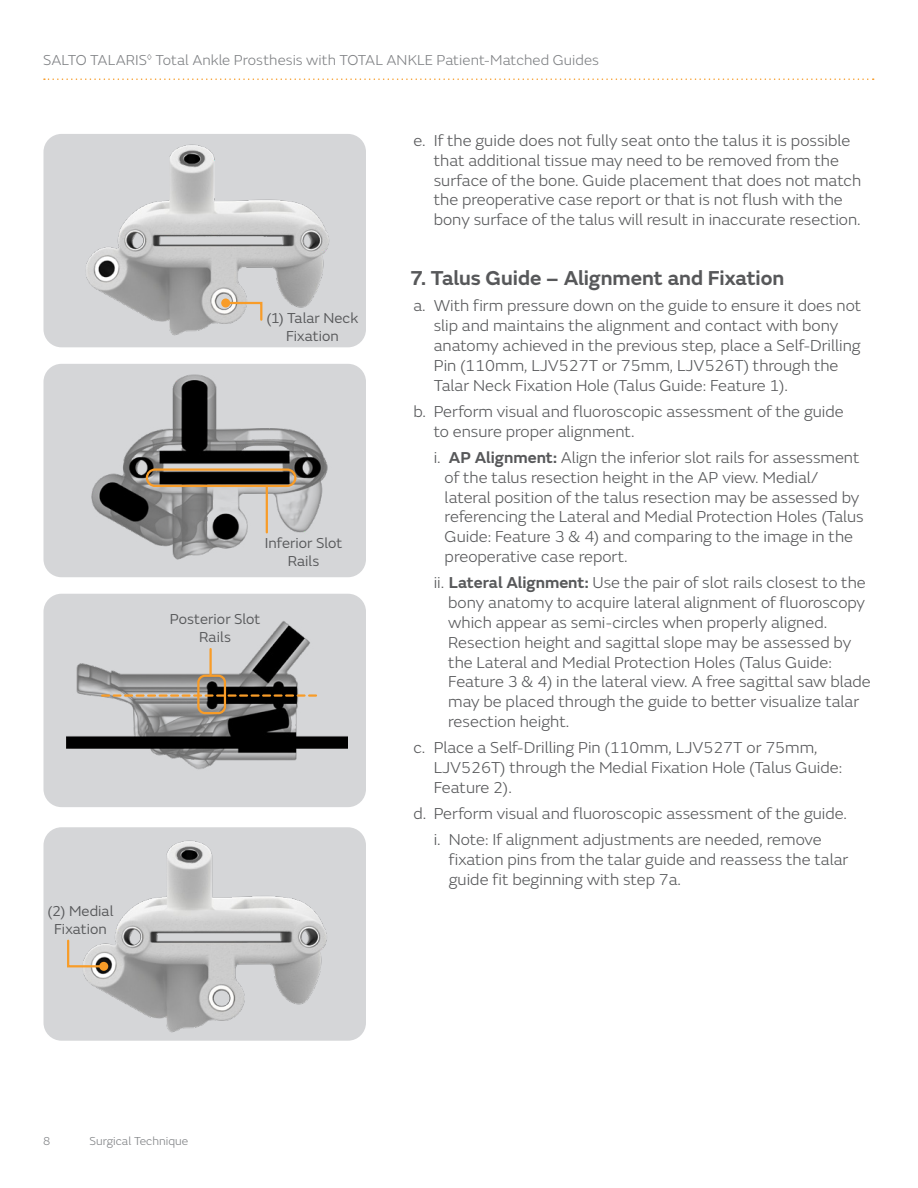
<style>
.page{position:relative;width:918px;height:1188px;background:#fff}
.page>*{position:absolute;margin:0;border:0;box-sizing:border-box;transform-origin:0 0}
.Steps_-_Gray_Paragraph_Subhead_-_14_18{font:600 21px "SN Emeric";letter-spacing:-.005em;color:#57585a}
.Sub-Bullet_Body_Text_11_13_2_copy{font:300 16.5px/19.8px "SN Emeric";color:#57585a}
.Gray_Paragraph_Header_-_16_18{font:15px/18px "SN Emeric";color:#57585a;text-align:center}
.t1{font:300 15px "SN Emeric";color:#808285}
.t2{font:300 12px "SN Emeric";color:#808285}
.s1{font-weight:600}
</style>
<div class="page">
<svg style="left:44px;top:78px;width:830px;height:2px"></svg>
<div style="left:44px;top:134px;width:322px;height:213px;background:#d5d6d8;border-radius:18px"></div>
<img style="left:86px;top:144px;width:243px;height:192px">
<div style="left:44px;top:364px;width:322px;height:213px;background:#d5d6d8;border-radius:18px"></div>
<img style="left:91px;top:374px;width:237px;height:186px">
<div style="left:44px;top:594px;width:322px;height:213px;background:#d5d6d8;border-radius:18px"></div>
<img style="left:66px;top:621px;width:281px;height:149px">
<div style="left:44px;top:827px;width:322px;height:214px;background:#d5d6d8;border-radius:18px"></div>
<img style="left:83px;top:840px;width:244px;height:193px">
<svg style="left:223px;top:301px;width:41px;height:21px"></svg>
<div style="left:221px;top:298px;width:9px;height:10px;background:#f89c28;border-radius:50%"></div>
<svg style="left:67px;top:938px;width:39px;height:31px"></svg>
<div style="left:99px;top:962px;width:9px;height:9px;background:#f89c28;border-radius:50%"></div>
<svg style="left:102px;top:694px;width:214px;height:3px"></svg>
<div style="left:197px;top:675px;width:29px;height:39px;border:2px solid #f89c28;border-radius:7px"></div>
<hr style="left:209px;top:649px;width:3px;height:26px;background:#f89c28">
<hr style="left:266px;top:486px;width:2px;height:46px;background:#f89c28">
<div style="left:146px;top:468px;width:150px;height:19px;border:2px solid #f89c28;border-radius:8px"></div>
<p class="t1" style="left:43px;top:51px;width:557px">SALTO TALARIS<sup>◊</sup> Total Ankle Prosthesis with TOTAL ANKLE Patient-Matched Guides</p>
<p class="Gray_Paragraph_Header_-_16_18" style="left:48px;top:902px;width:67px">(2) Medial<br>Fixation</p>
<p class="Gray_Paragraph_Header_-_16_18" style="left:266px;top:309px;width:93px">(1) Talar Neck<br>Fixation</p>
<p class="Gray_Paragraph_Header_-_16_18" style="left:265px;top:534px;width:79px">Inferior Slot<br>Rails</p>
<p class="Gray_Paragraph_Header_-_16_18" style="left:170px;top:609px;width:92px">Posterior Slot<br>Rails</p>
<p class="Sub-Bullet_Body_Text_11_13_2_copy" style="left:434px;top:130px;width:429px;text-indent:-20px">e. If the guide does not fully seat onto the talus it is possible that additional tissue may need to be removed from the surface of the bone. Guide placement that does not match the preoperative case report or that is not flush with the bony surface of the talus will result in inaccurate resection.</p>
<p class="Steps_-_Gray_Paragraph_Subhead_-_14_18" style="left:410px;top:265px;width:376px">7. Talus Guide – Alignment and Fixation</p>
<p class="Sub-Bullet_Body_Text_11_13_2_copy" style="left:434px;top:296px;width:429px;text-indent:-20px">a. With firm pressure down on the guide to ensure it does not slip and maintains the alignment and contact with bony anatomy achieved in the previous step, place a Self-Drilling Pin (110mm, LJV527T or 75mm, LJV526T) through the Talar Neck Fixation Hole (Talus Guide: Feature 1).</p>
<p class="Sub-Bullet_Body_Text_11_13_2_copy" style="left:434px;top:401px;width:412px;text-indent:-20px">b. Perform visual and fluoroscopic assessment of the guide to ensure proper alignment.</p>
<p class="Sub-Bullet_Body_Text_11_13_2_copy" style="left:445px;top:448px;width:421px;text-indent:-11px">i. <span class="s1">AP Alignment:</span> Align the inferior slot rails for assessment of the talus resection height in the AP view. Medial/ lateral position of the talus resection may be assessed by referencing the Lateral and Medial Protection Holes (Talus Guide: Feature 3 &amp; 4) and comparing to the image in the preoperative case report.</p>
<p class="Sub-Bullet_Body_Text_11_13_2_copy" style="left:448px;top:573px;width:424px;text-indent:-15px">ii. <span class="s1">Lateral Alignment:</span> Use the pair of slot rails closest to the bony anatomy to acquire lateral alignment of fluoroscopy which appear as semi-circles when properly aligned.<br>Resection height and sagittal slope may be assessed by the Lateral and Medial Protection Holes (Talus Guide:<br>Feature 3 &amp; 4) in the lateral view. A free sagittal saw blade may be placed through the guide to better visualize talar resection height.</p>
<p class="Sub-Bullet_Body_Text_11_13_2_copy" style="left:434px;top:738px;width:410px;text-indent:-20px">c. Place a Self-Drilling Pin (110mm, LJV527T or 75mm,<br>LJV526T) through the Medial Fixation Hole (Talus Guide:<br>Feature 2).</p>
<p class="Sub-Bullet_Body_Text_11_13_2_copy" style="left:413px;top:804px;width:435px">d. Perform visual and fluoroscopic assessment of the guide.</p>
<p class="Sub-Bullet_Body_Text_11_13_2_copy" style="left:449px;top:830px;width:401px;text-indent:-15px">i. Note: If alignment adjustments are needed, remove fixation pins from the talar guide and reassess the talar guide fit beginning with step 7a.</p>
<p class="t2" style="left:43px;top:1134px;width:9px">8</p>
<p class="t2" style="left:89px;top:1134px;width:100px">Surgical Technique</p>
</div>
